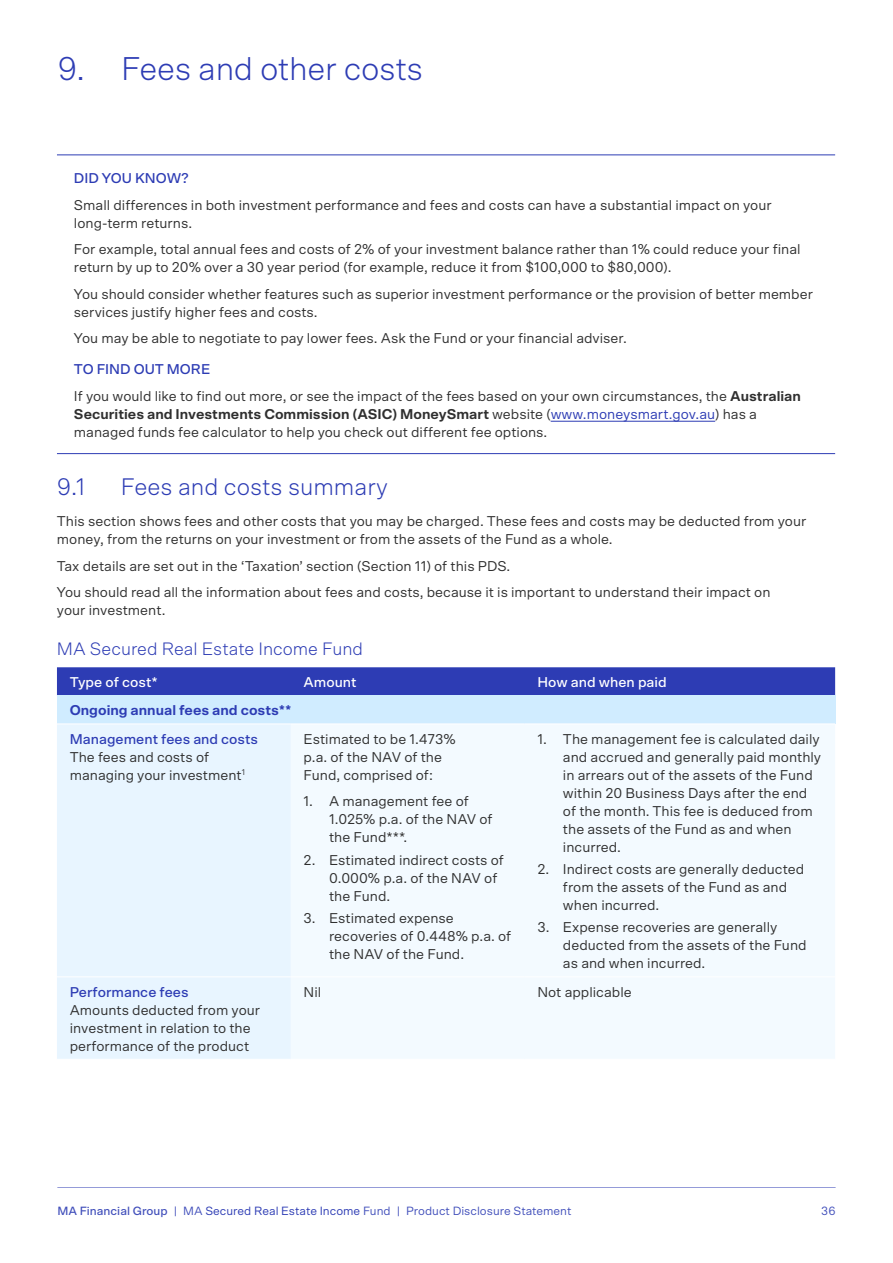
<style>
.page{position:relative;width:893px;height:1263px;background:#fff}
.page>*{position:absolute;margin:0;border:0;box-sizing:border-box;transform-origin:0 0}
.t1{font:300 33px "Scto Grotesk A";letter-spacing:-.01em;color:#2d3cb4}
.t2{font:300 24px "Scto Grotesk A";color:#2d3cb4}
.t3{font:300 18px "Scto Grotesk A";color:#2d3cb4}
.t4{font:14.25px/18px "Scto Grotesk A";color:#2f2f2f}
.t5{font:500 14.25px "Scto Grotesk A";color:#2d3cb4}
.t6{font:500 14.25px "Scto Grotesk A";color:#fff}
.t7{font:700 14.25px "Scto Grotesk A";color:#2d3cb4}
.t8{font:12px "Scto Grotesk A";color:#4250bb}
.s1{font-weight:500;color:#2d3cb4}
.s2{font-weight:700}
.s3{color:#2d3cb4}
.s4{font-weight:500}
</style>
<div class="page">
<hr style="left:57px;top:154px;width:778px;height:1px;background:#2d3cb4">
<hr style="left:57px;top:453px;width:778px;height:1px;background:#2d3cb4">
<hr style="left:551px;top:421px;width:164px;height:1px;background:#2d3cb4">
<div style="left:57px;top:667px;width:778px;height:29px;background:#2d3cb4"></div>
<div style="left:57px;top:696px;width:778px;height:28px;background:#d0ecff"></div>
<div style="left:57px;top:725px;width:234px;height:334px;background:#e8f5ff"></div>
<div style="left:291px;top:725px;width:544px;height:334px;background:#f3faff"></div>
<hr style="left:57px;top:976px;width:234px;height:1px;background:#fff">
<hr style="left:291px;top:976px;width:234px;height:1px;background:#fff">
<hr style="left:525px;top:976px;width:310px;height:1px;background:#fff">
<h1 class="t1" style="left:57px;top:50px;width:367px">9. Fees and other costs</h1>
<p class="t5" style="left:74px;top:170px;width:116px">DID YOU KNOW?</p>
<p class="t4" style="left:74px;top:196px;width:699px">Small differences in both investment performance and fees and costs can have a substantial impact on your long-term returns.</p>
<p class="t4" style="left:74px;top:240px;width:728px">For example, total annual fees and costs of 2% of your investment balance rather than 1% could reduce your final return by up to 20% over a 30 year period (for example, reduce it from $100,000 to $80,000).</p>
<p class="t4" style="left:74px;top:285px;width:740px">You should consider whether features such as superior investment performance or the provision of better member services justify higher fees and costs.</p>
<p class="t4" style="left:74px;top:329px;width:554px">You may be able to negotiate to pay lower fees. Ask the Fund or your financial adviser.</p>
<p class="t4" style="left:74px;top:356px;width:728px;line-height:26.5px"><span class="s1">TO FIND OUT MORE<br></span>If you would like to find out more, or see the impact of the fees based on your own circumstances, the <span class="s2">Australian</span></p>
<p class="t4" style="left:74px;top:404px;width:685px"><span class="s2">Securities and Investments Commission (ASIC) MoneySmart</span> website (<span class="s3">www.moneysmart.gov.au</span>) has a managed funds fee calculator to help you check out different fee options.</p>
<h2 class="t2" style="left:57px;top:473px;width:30px">9.1</h2>
<h2 class="t2" style="left:121px;top:473px;width:269px">Fees and costs summary</h2>
<p class="t4" style="left:57px;top:512px;width:751px">This section shows fees and other costs that you may be charged. These fees and costs may be deducted from your money, from the returns on your investment or from the assets of the Fund as a whole.</p>
<p class="t4" style="left:57px;top:552px;width:715px;line-height:26.5px">Tax details are set out in the ‘Taxation’ section (Section 11) of this PDS.<br>You should read all the information about fees and costs, because it is important to understand their impact on</p>
<p class="t4" style="left:57px;top:601px;width:110px">your investment.</p>
<p class="t3" style="left:57px;top:638px;width:308px">MA Secured Real Estate Income Fund</p>
<p class="t6" style="left:70px;top:674px;width:90px">Type of cost*</p>
<p class="t6" style="left:304px;top:674px;width:55px">Amount</p>
<p class="t6" style="left:537px;top:674px;width:131px">How and when paid</p>
<p class="t7" style="left:70px;top:702px;width:223px">Ongoing annual fees and costs**</p>
<p class="t5" style="left:70px;top:730px;width:190px">Management fees and costs</p>
<p class="t4" style="left:70px;top:748px;width:177px">The fees and costs of managing your investment<sup>1</sup></p>
<p class="t4" style="left:304px;top:730px;width:154px">Estimated to be 1.473% p.a. of the NAV of the<br>Fund, comprised of:</p>
<p class="t4" style="left:329px;top:792px;width:165px;text-indent:-26px">1. A management fee of<br>1.025% p.a. of the NAV of the Fund***.</p>
<p class="t4" style="left:329px;top:850px;width:176px;text-indent:-26px">2. Estimated indirect costs of<br>0.000% p.a. of the NAV of the Fund.</p>
<p class="t4" style="left:329px;top:909px;width:184px;text-indent:-26px">3. Estimated expense recoveries of 0.448% p.a. of the NAV of the Fund.</p>
<p class="t4" style="left:563px;top:730px;width:260px;text-indent:-26px">1. The management fee is calculated daily and accrued and generally paid monthly in arrears out of the assets of the Fund within 20 Business Days after the end of the month. This fee is deduced from the assets of the Fund as and when incurred.</p>
<p class="t4" style="left:563px;top:860px;width:243px;text-indent:-26px">2. Indirect costs are generally deducted from the assets of the Fund as and when incurred.</p>
<p class="t4" style="left:563px;top:918px;width:245px;text-indent:-26px">3. Expense recoveries are generally deducted from the assets of the Fund as and when incurred.</p>
<p class="t5" style="left:70px;top:983px;width:120px">Performance fees</p>
<p class="t4" style="left:70px;top:1001px;width:192px">Amounts deducted from your investment in relation to the performance of the product</p>
<p class="t4" style="left:304px;top:983px;width:19px">Nil</p>
<p class="t4" style="left:537px;top:983px;width:96px">Not applicable</p>
<p class="t8" style="left:57px;top:1204px;width:516px"><span class="s4">MA Financial Group</span> | MA <span class="s3">Secured Real Estate Income</span> Fund | Product Disclosure Statement</p>
<p class="t8" style="left:821px;top:1204px;width:16px">36</p>
</div>
